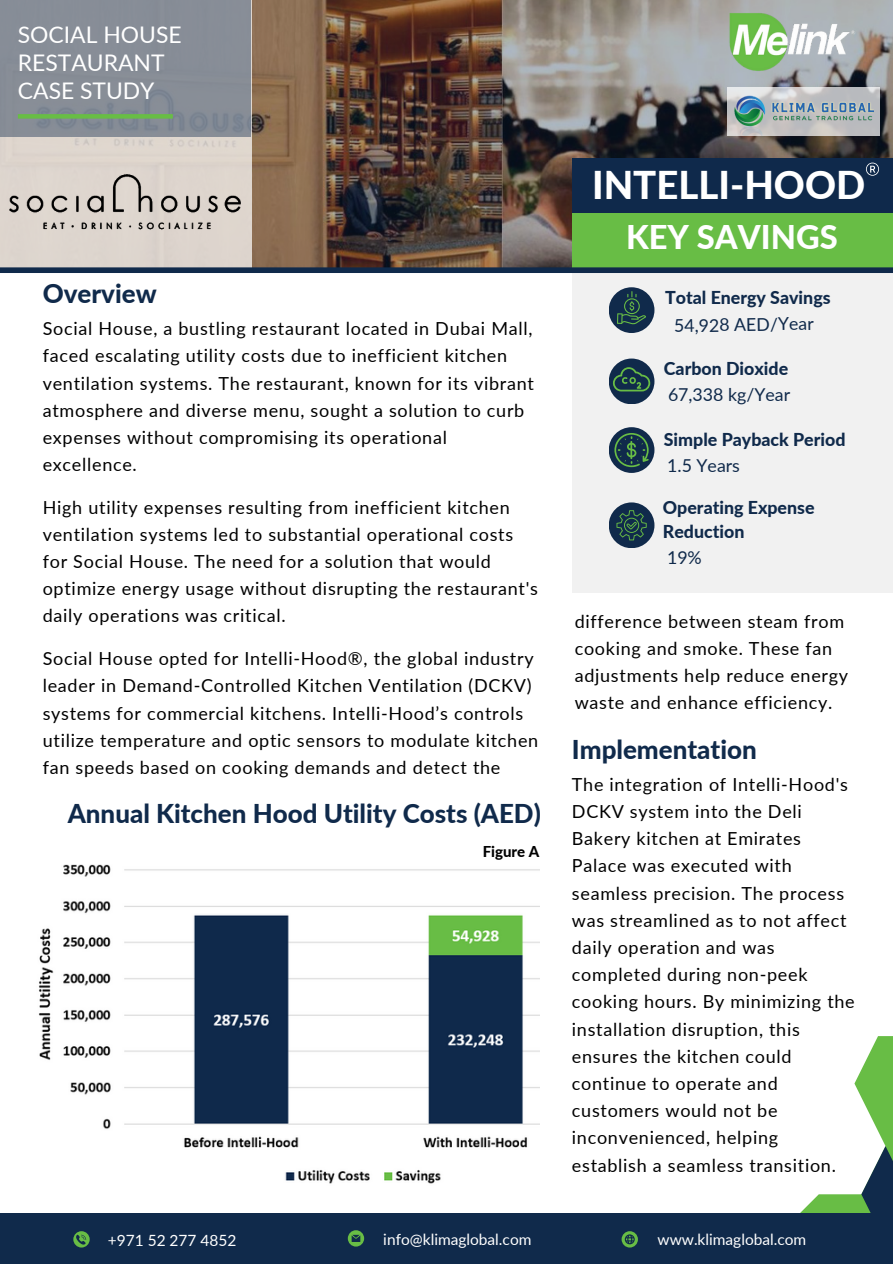
<style>
.page{position:relative;width:893px;height:1264px;background:#fff}
.page>*{position:absolute;margin:0;border:0;box-sizing:border-box;transform-origin:0 0}
.t1{font:800 38.25px "Lato";color:#fff}
.t2{font:800 32.7px "Lato";color:#fff}
.t3{font:800 25.95px "Lato";color:#102a4b}
.t4{font:22.95px/28.2px "Lato";color:#fff}
.t5{font:18px/27.2px "Lato";letter-spacing:.04em;color:#000}
.t6{font:800 17.7px/24.5px "Lato";color:#102a4b}
.t7{font:17.7px "Lato";color:#102a4b}
.t8{font:15.45px "Lato";color:#fff}
.t9{font:800 15px "Lato";color:#000}
</style>
<div class="page">
<img style="left:251px;top:0;width:641px;height:267px">
<div style="left:572px;top:263px;width:320px;height:330px;background:#f1f1f1"></div>
<svg style="left:800px;top:1036px;width:92px;height:177px"></svg>
<div style="left:0;top:1213px;width:892px;height:50px;background:#102a4b"></div>
<div style="left:0;top:137px;width:251px;height:130px;background:#ddd5cd"></div>
<div style="left:572px;top:158px;width:320px;height:55px;background:#0f294b"></div>
<div style="left:572px;top:213px;width:320px;height:54px;background:#68bd45"></div>
<div style="left:0;top:267px;width:892px;height:6px;background:#102a4b"></div>
<div style="left:0;top:0;width:251px;height:137px;background:#878d97"></div>
<div style="left:18px;top:114px;width:155px;height:5px;background:#68bd45"></div>
<svg style="left:866px;top:163px;width:12px;height:13px"></svg>
<div style="left:608px;top:427px;width:46px;height:46px;background:#102a4b;border-radius:50%"></div>
<svg style="left:614px;top:433px;width:34px;height:34px"></svg>
<div style="left:608px;top:287px;width:46px;height:46px;background:#102a4b;border-radius:50%"></div>
<svg style="left:617px;top:291px;width:29px;height:33px"></svg>
<div style="left:608px;top:358px;width:46px;height:46px;background:#102a4b;border-radius:50%"></div>
<svg style="left:613px;top:367px;width:37px;height:24px"></svg>
<div style="left:608px;top:502px;width:46px;height:46px;background:#102a4b;border-radius:50%"></div>
<svg style="left:616px;top:510px;width:30px;height:30px"></svg>
<svg style="left:727px;top:87px;width:152px;height:49px"></svg>
<img style="left:727px;top:7px;width:129px;height:69px">
<img style="left:734px;top:92px;width:139px;height:45px">
<svg style="left:73px;top:1231px;width:17px;height:16px"></svg>
<svg style="left:348px;top:1230px;width:16px;height:16px"></svg>
<svg style="left:621px;top:1231px;width:17px;height:16px"></svg>
<img style="left:10px;top:157px;width:231px;height:89px">
<img style="left:39px;top:864px;width:500px;height:320px">
<h6 class="t4" style="left:18px;top:20px;width:165px">SOCIAL HOUSE<br>RESTAURANT<br>CASE STUDY</h6>
<h5 class="t3" style="left:43px;top:277px;width:115px">Overview</h5>
<h6 class="t5" style="left:43px;top:315px;width:493px">Social House, a bustling restaurant located in Dubai Mall, faced escalating utility costs due to inefficient kitchen ventilation systems. The restaurant, known for its vibrant atmosphere and diverse menu, sought a solution to curb expenses without compromising its operational excellence.</h6>
<p class="t5" style="left:43px;top:493px;width:496px">High utility expenses resulting from inefficient kitchen ventilation systems led to substantial operational costs for Social House. The need for a solution that would optimize energy usage without disrupting the restaurant's daily operations was critical.</p>
<h5 class="t5" style="left:43px;top:644px;width:497px">Social House opted for Intelli-Hood®, the global industry leader in Demand-Controlled Kitchen Ventilation (DCKV) systems for commercial kitchens. Intelli-Hood’s controls utilize temperature and optic sensors to modulate kitchen fan speeds based on cooking demands and detect the</h5>
<h6 class="t3" style="left:68px;top:797px;width:474px">Annual Kitchen Hood Utility Costs (AED)</h6>
<h6 class="t9" style="left:482px;top:842px;width:58px">Figure A</h6>
<h4 class="t1" style="left:592px;top:161px;width:275px">INTELLI-HOOD</h4>
<p class="t2" style="left:626px;top:217px;width:213px">KEY SAVINGS</p>
<h2 class="t6" style="left:665px;top:285px;width:167px">Total Energy Savings</h2>
<p class="t7" style="left:673px;top:315px;width:141px;rotate:-1deg">54,928 AED/Year</p>
<h5 class="t6" style="left:663px;top:355px;width:126px">Carbon Dioxide</h5>
<h6 class="t7" style="left:668px;top:383px;width:124px">67,338 kg/Year</h6>
<p class="t6" style="left:663px;top:426px;width:183px">Simple Payback Period</p>
<h5 class="t7" style="left:667px;top:454px;width:74px">1.5 Years</h5>
<h6 class="t6" style="left:662px;top:495px;width:153px">Operating Expense<br>Reduction</h6>
<p class="t7" style="left:667px;top:546px;width:36px">19%</p>
<h6 class="t5" style="left:574px;top:608px;width:275px">difference between steam from cooking and smoke. These fan adjustments help reduce energy waste and enhance efficiency.</h6>
<h3 class="t3" style="left:572px;top:733px;width:186px">Implementation</h3>
<h6 class="t5" style="left:572px;top:770px;width:284px">The integration of Intelli-Hood's<br>DCKV system into the Deli<br>Bakery kitchen at Emirates<br>Palace was executed with seamless precision. The process was streamlined as to not affect daily operation and was completed during non-peek cooking hours. By minimizing the installation disruption, this ensures the kitchen could continue to operate and customers would not be inconvenienced, helping establish a seamless transition.</h6>
<p class="t8" style="left:108px;top:1230px;width:130px">+971 52 277 4852</p>
<p class="t8" style="left:383px;top:1229px;width:150px">info@klimaglobal.com</p>
<p class="t8" style="left:657px;top:1229px;width:150px">www.klimaglobal.com</p>
</div>
